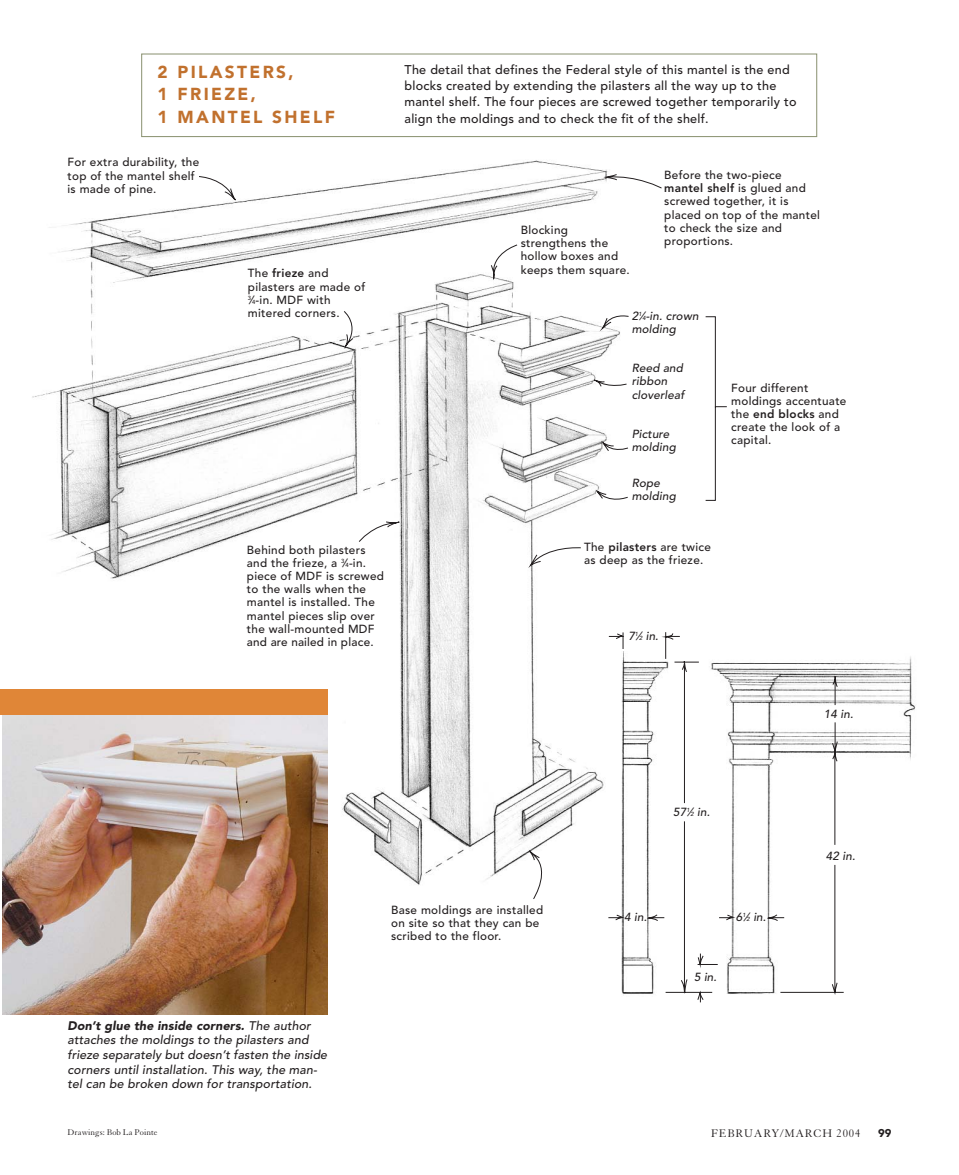
<style>
.page{position:relative;width:959px;height:1175px;background:#fff}
.page>*{position:absolute;margin:0;border:0;box-sizing:border-box;transform-origin:0 0}
.t1{font:900 17.25px/22.5px "Avenir";letter-spacing:.135em;color:#c1712e}
.t2{font:500 12.6px/16.2px "Avenir";letter-spacing:.02em;color:#231f20}
.t3{font:italic 500 12.3px/14.5px "Avenir";letter-spacing:.01em;color:#231f20}
.t4{font:12px "Granjon";letter-spacing:.07em;color:#231f20}
.t5{font:500 11.7px/13.2px "Avenir";letter-spacing:.025em;color:#231f20}
.t6{font:italic 500 11.7px/13.2px "Avenir";letter-spacing:.01em;color:#231f20}
.t7{font:900 11.25px "Avenir";color:#231f20}
.t8{font:9px "Granjon";letter-spacing:.005em;color:#231f20}
.s1{font-weight:800}
.s2{font-size:5.85px}
.s3{font-weight:900}
</style>
<div class="page">
<img style="left:29px;top:137px;width:612px;height:578px">
<div style="left:141px;top:53px;width:676px;height:84px;border:1px solid #8e9575"></div>
<img style="left:844px;top:656px;width:72px;height:104px">
<img style="left:2px;top:715px;width:325px;height:299px">
<div style="left:0;top:689px;width:327px;height:25px;background:#e08637"></div>
<svg style="left:198px;top:174px;width:646px;height:829px"></svg>
<svg style="left:526px;top:847px;width:178px;height:153px"></svg>
<svg style="left:529px;top:545px;width:52px;height:23px"></svg>
<h1 class="t1" style="left:158px;top:62px;width:179px">2 PILASTERS,<br>1 FRIEZE,<br>1 MANTEL SHELF</h1>
<p class="t2" style="left:404px;top:63px;width:393px">The detail that defines the Federal style of this mantel is the end blocks created by extending the pilasters all the way up to the mantel shelf. The four pieces are screwed together temporarily to align the moldings and to check the fit of the shelf.</p>
<p class="t5" style="left:67px;top:157px;width:133px">For extra durability, the top of the mantel shelf is made of pine.</p>
<p class="t5" style="left:248px;top:268px;width:119px">The <span class="s1">frieze</span> and pilasters are made of<br><sup>3</sup>⁄<span class="s2">4</span>-in. MDF with mitered corners.</p>
<p class="t5" style="left:247px;top:544px;width:139px">Behind both pilasters and the frieze, a <sup>3</sup>⁄<span class="s2">4</span>-in. piece of MDF is screwed to the walls when the mantel is installed. The mantel pieces slip over the wall-mounted MDF and are nailed in place.</p>
<p class="t5" style="left:520px;top:224px;width:111px">Blocking strengthens the hollow boxes and keeps them square.</p>
<p class="t5" style="left:664px;top:170px;width:157px">Before the two-piece <span class="s1">mantel shelf</span> is glued and screwed together, it is placed on top of the mantel to check the size and proportions.</p>
<p class="t6" style="left:631px;top:310px;width:68px">2<sup>1</sup>⁄<span class="s2">4</span>-in. crown molding</p>
<p class="t6" style="left:632px;top:363px;width:54px">Reed and ribbon cloverleaf</p>
<p class="t6" style="left:632px;top:428px;width:46px">Picture molding</p>
<p class="t6" style="left:632px;top:477px;width:46px">Rope molding</p>
<p class="t5" style="left:584px;top:542px;width:128px">The <span class="s1">pilasters</span> are twice as deep as the frieze.</p>
<p class="t5" style="left:731px;top:382px;width:117px">Four different moldings accentuate the <span class="s1">end blocks</span> and create the look of a capital.</p>
<p class="t6" style="left:628px;top:630px;width:32px">7<sup>1</sup>⁄<span class="s2">2</span> in.</p>
<p class="t6" style="left:823px;top:708px;width:31px">14 in.</p>
<p class="t3" style="left:68px;top:1019px;width:261px"><span class="s3">Don’t glue the inside corners.</span> The author attaches the moldings to the pilasters and frieze separately but doesn’t fasten the inside corners until installation. This way, the man&shy;tel can be broken down for transportation.</p>
<p class="t5" style="left:391px;top:904px;width:154px">Base moldings are installed on site so that they can be scribed to the floor.</p>
<p class="t6" style="left:673px;top:806px;width:38px">57<sup>1</sup>⁄<span class="s2">2</span> in.</p>
<p class="t6" style="left:624px;top:912px;width:24px">4 in.</p>
<p class="t6" style="left:736px;top:912px;width:32px">6<sup>1</sup>⁄<span class="s2">2</span> in.</p>
<p class="t6" style="left:694px;top:972px;width:24px">5 in.</p>
<p class="t6" style="left:826px;top:850px;width:31px">42 in.</p>
<p class="t8" style="left:68px;top:1128px;width:91px">Drawings: Bob La Pointe</p>
<p class="t4" style="left:711px;top:1128px;width:151px">FEBRUARY/MARCH 2004</p>
<p class="t7" style="left:878px;top:1128px;width:15px">99</p>
</div>
